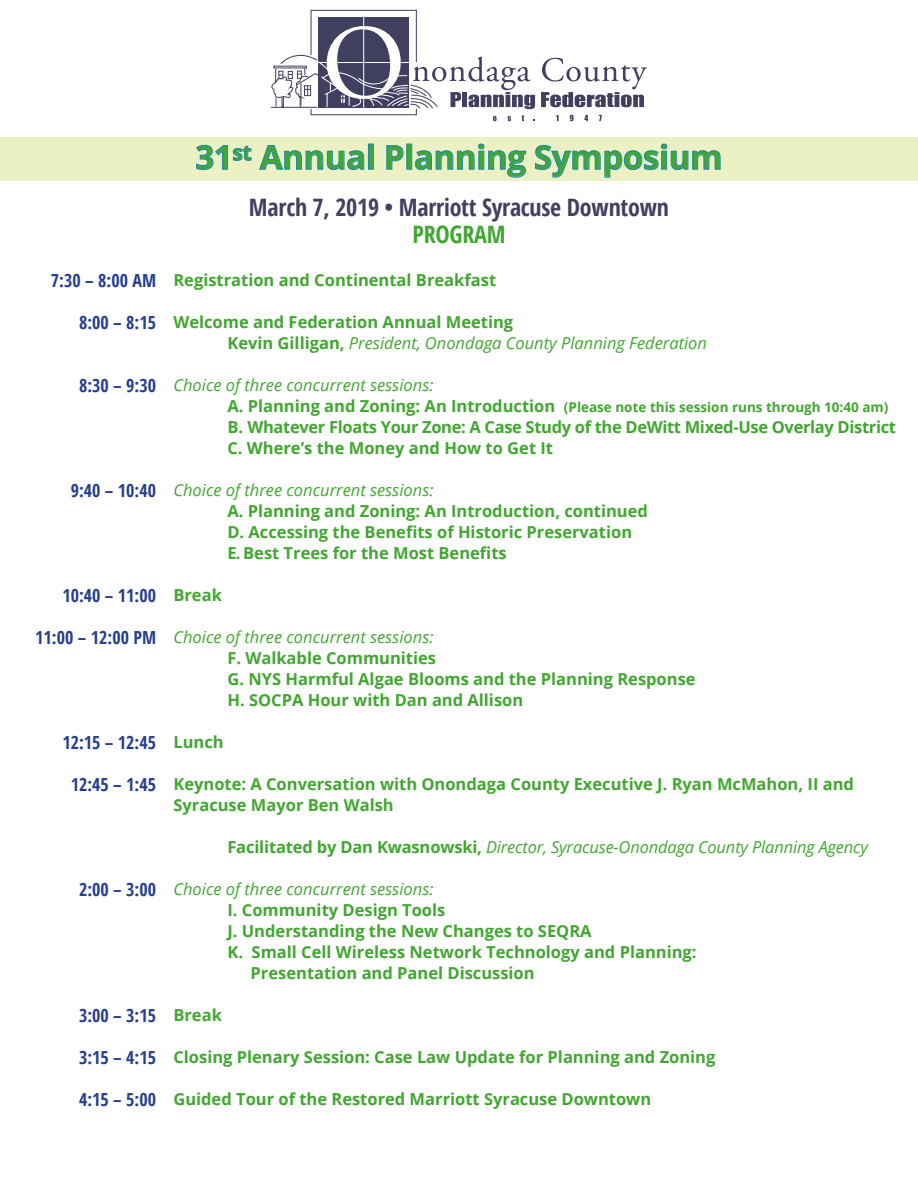
<style>
.page{position:relative;width:918px;height:1188px;background:#fff}
.page>*{position:absolute;margin:0;border:0;box-sizing:border-box;transform-origin:0 0}
.t1{font:700 33px "Open Sans";letter-spacing:-.01em;color:#41a730}
.t2{font:700 condensed 24px "Open Sans";letter-spacing:-.01em;color:#414060}
.t3{font:700 condensed 24px "Open Sans";letter-spacing:-.01em;color:#41a730}
.t4{font:700 condensed 18px "Open Sans";color:#253f8e}
.t5{font:700 16.5px/21px "Open Sans";color:#41a730}
.t6{font:italic 16.5px "Open Sans";color:#41a730}
.t7{font:700 16.5px "Open Sans";letter-spacing:-.02em;color:#41a730}
.t8{font:700 13.5px "Open Sans";color:#41a730}
.s1{font-weight:700;font-style:normal}
.s2{font-size:16.5px}
</style>
<div class="page">
<div style="left:0;top:138px;width:918px;height:43px;background:#ecf1c4"></div>
<svg style="left:196px;top:145px;width:56px;height:25px"></svg>
<svg style="left:259px;top:145px;width:105px;height:25px"></svg>
<div style="left:368px;top:144px;width:6px;height:26px;border:1px solid #1e88b0"></div>
<svg style="left:386px;top:145px;width:18px;height:25px"></svg>
<div style="left:407px;top:144px;width:5px;height:26px;border:1px solid #1e88b0"></div>
<svg style="left:415px;top:143px;width:111px;height:35px"></svg>
<svg style="left:535px;top:143px;width:186px;height:35px"></svg>
<div style="left:311px;top:10px;width:106px;height:105px;border:1px solid #403f60"></div>
<div style="left:318px;top:17px;width:91px;height:91px;background:#403f60"></div>
<hr style="left:363px;top:13px;width:1px;height:99px;background:#fff">
<svg style="left:541px;top:58px;width:106px;height:49px"></svg>
<svg style="left:493px;top:116px;width:4px;height:5px"></svg>
<svg style="left:508px;top:116px;width:3px;height:5px"></svg>
<svg style="left:522px;top:115px;width:2px;height:6px"></svg>
<svg style="left:556px;top:115px;width:3px;height:6px"></svg>
<svg style="left:570px;top:115px;width:4px;height:6px"></svg>
<svg style="left:584px;top:115px;width:4px;height:6px"></svg>
<svg style="left:599px;top:115px;width:3px;height:6px"></svg>
<svg style="left:271px;top:26px;width:264px;height:83px"></svg>
<p class="t4" style="left:51px;top:268px;width:107px">7:30 – 8:00 AM</p>
<p class="t4" style="left:79px;top:310px;width:79px">8:00 – 8:15</p>
<p class="t4" style="left:79px;top:373px;width:79px">8:30 – 9:30</p>
<p class="t4" style="left:71px;top:478px;width:87px">9:40 – 10:40</p>
<p class="t4" style="left:62px;top:583px;width:95px">10:40 – 11:00</p>
<p class="t4" style="left:35px;top:625px;width:123px">11:00 – 12:00 PM</p>
<p class="t4" style="left:62px;top:730px;width:95px">12:15 – 12:45</p>
<p class="t4" style="left:71px;top:772px;width:87px">12:45 – 1:45</p>
<p class="t4" style="left:79px;top:877px;width:79px">2:00 – 3:00</p>
<p class="t4" style="left:79px;top:1003px;width:79px">3:00 – 3:15</p>
<p class="t4" style="left:79px;top:1045px;width:79px">3:15 – 4:15</p>
<p class="t4" style="left:79px;top:1087px;width:79px">4:15 – 5:00</p>
<p class="t1" style="left:195px;top:134px;width:529px">31<sup>st</sup> Annual Planning Symposium</p>
<p class="t2" style="left:249px;top:190px;width:422px">March 7, 2019 • Marriott Syracuse Downtown</p>
<p class="t3" style="left:412px;top:217px;width:94px">PROGRAM</p>
<p class="t5" style="left:173px;top:269px;width:324px">Registration and Continental Breakfast</p>
<p class="t5" style="left:173px;top:311px;width:341px">Welcome and Federation Annual Meeting</p>
<p class="t6" style="left:227px;top:332px;width:481px"><span class="s1">Kevin Gilligan,</span> President, Onondaga County Planning Federation</p>
<p class="t6" style="left:173px;top:374px;width:262px">Choice of three concurrent sessions:</p>
<p class="t8" style="left:227px;top:398px;width:663px"><span class="s2">A. Planning and Zoning: An Introduction</span> (Please note this session runs through 10:40 am)</p>
<p class="t7" style="left:227px;top:416px;width:670px">B. Whatever Floats Your Zone: A Case Study of the DeWitt Mixed-Use Overlay District</p>
<p class="t5" style="left:227px;top:437px;width:327px">C. Where’s the Money and How to Get It</p>
<p class="t6" style="left:173px;top:479px;width:262px">Choice of three concurrent sessions:</p>
<p class="t5" style="left:227px;top:500px;width:422px">A. Planning and Zoning: An Introduction, continued</p>
<p class="t5" style="left:227px;top:521px;width:406px">D. Accessing the Benefits of Historic Preservation</p>
<p class="t5" style="left:227px;top:542px;width:281px">E. Best Trees for the Most Benefits</p>
<p class="t5" style="left:173px;top:584px;width:50px">Break</p>
<p class="t6" style="left:173px;top:626px;width:262px">Choice of three concurrent sessions:</p>
<p class="t5" style="left:227px;top:647px;width:210px">F. Walkable Communities</p>
<p class="t5" style="left:227px;top:668px;width:470px">G. NYS Harmful Algae Blooms and the Planning Response</p>
<p class="t5" style="left:227px;top:689px;width:297px">H. SOCPA Hour with Dan and Allison</p>
<p class="t5" style="left:173px;top:731px;width:52px">Lunch</p>
<p class="t5" style="left:173px;top:773px;width:682px">Keynote: A Conversation with Onondaga County Executive J. Ryan McMahon, II and<br>Syracuse Mayor Ben Walsh</p>
<p class="t6" style="left:227px;top:836px;width:642px"><span class="s1">Facilitated by Dan Kwasnowski,</span> Director, Syracuse-Onondaga County Planning Agency</p>
<p class="t6" style="left:173px;top:878px;width:262px">Choice of three concurrent sessions:</p>
<p class="t5" style="left:227px;top:899px;width:219px">I. Community Design Tools</p>
<p class="t5" style="left:227px;top:920px;width:366px">J. Understanding the New Changes to SEQRA</p>
<p class="t5" style="left:227px;top:941px;width:471px">K. Small Cell Wireless Network Technology and Planning:</p>
<p class="t5" style="left:251px;top:962px;width:286px">Presentation and Panel Discussion</p>
<p class="t5" style="left:173px;top:1004px;width:50px">Break</p>
<p class="t5" style="left:173px;top:1046px;width:544px">Closing Plenary Session: Case Law Update for Planning and Zoning</p>
<p class="t5" style="left:173px;top:1088px;width:479px">Guided Tour of the Restored Marriott Syracuse Downtown</p>
</div>
